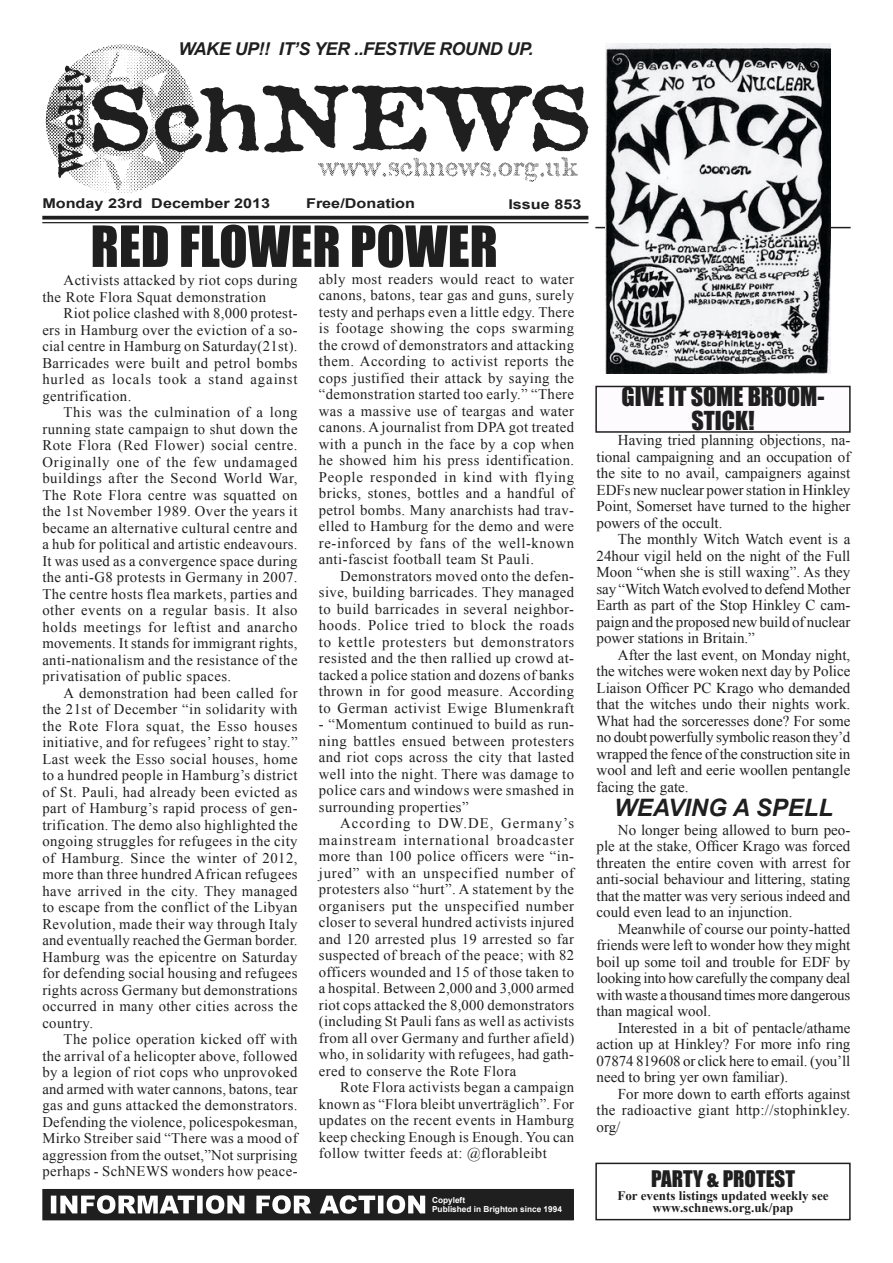
<style>
.page{position:relative;width:893px;height:1263px;background:#fff}
.page>*{position:absolute;margin:0;border:0;box-sizing:border-box;transform-origin:0 0}
.t1{font:52.5px "Impact";color:#201f20}
.t2{font:24px/24px "Impact";color:#201f20;text-align:center}
.t3{font:italic 700 24px "Arial";color:#201f20}
.t4{font:21px "Impact";color:#201f20}
.t5{font:italic 700 17.7px "Arial";letter-spacing:-.02em;color:#201f20}
.t6{font:15px/16.5px "Times New Roman";color:#201f20;text-align:justify}
.t7{font:14.7px/16.5px "Times New Roman";letter-spacing:.03em;color:#201f20;text-align:justify}
.t8{font:700 13.5px "Arial";color:#201f20;scale:1.2 1}
.t9{font:700 13.05px/12.6px "Times New Roman";color:#201f20;text-align:center}
.t10{font:700 8.25px/9.3px "Arial";color:#fff}
.s1{font-style:inherit}
</style>
<div class="page">
<svg style="left:42px;top:216px;width:546px;height:4px;background:#393839"></svg>
<hr style="left:42px;top:222px;width:546px;height:1px;background:#201f20">
<img style="left:45px;top:44px;width:544px;height:149px">
<div style="left:43px;top:1190px;width:530px;height:30px;background:#201f20"></div>
<div style="left:42px;top:1189px;width:532px;height:31px;border:2px solid #201f20"></div>
<svg style="left:51px;top:1195px;width:374px;height:19px"></svg>
<svg style="left:595px;top:226px;width:256px;height:995px"></svg>
<div style="left:596px;top:386px;width:253px;height:46px;background:#fdfbfe"></div>
<div style="left:595px;top:386px;width:255px;height:47px;border:2px solid #201f20"></div>
<img style="left:605px;top:44px;width:225px;height:329px">
<p class="t5" style="left:178px;top:39px;width:356px">WAKE UP!! ITíS YER ..FESTIVE ROUND UP.</p>
<p class="t8" style="left:42px;top:196px;width:191px">Monday 23rd December 2013</p>
<p class="t8" style="left:306px;top:196px;width:92px">Free/Donation</p>
<p class="t8" style="left:508px;top:196px;width:62px">Issue 853</p>
<h1 class="t1" style="left:91px;top:214px;width:409px">RED FLOWER POWER</h1>
<p class="t7" style="left:42px;top:272px;width:257px;text-indent:21px">Activists attacked by riot cops during the Rote Flora Squat demonstration</p>
<p class="t7" style="left:42px;top:305px;width:257px;text-indent:21px">Riot police clashed with 8,000 protest&shy;ers in Hamburg over the eviction of a so&shy;cial centre in Hamburg on Saturday(21st).<br>Barricades were built and petrol bombs hurled as locals took a stand against gentrification.</p>
<p class="t7" style="left:42px;top:404px;width:257px;text-indent:21px">This was the culmination of a long running state campaign to shut down the Rote Flora (Red Flower) social centre.<br>Originally one of the few undamaged buildings after the Second World War, The Rote Flora centre was squatted on the 1st November 1989. Over the years it became an alternative cultural centre and a hub for political and artistic endeavours.<br>It was used as a convergence space during the anti-G8 protests in Germany in 2007.<br>The centre hosts flea markets, parties and other events on a regular basis. It also holds meetings for leftist and anarcho movements. It stands for immigrant rights, anti-nationalism and the resistance of the privatisation of public spaces.</p>
<p class="t7" style="left:42px;top:685px;width:257px;text-indent:21px">A demonstration had been called for the 21st of December ìin solidarity with the Rote Flora squat, the Esso houses initiative, and for refugeesí right to stay.î Last week the Esso social houses, home to a hundred people in Hamburgís district of St. Pauli, had already been evicted as part of Hamburgís rapid process of gen&shy;trification. The demo also highlighted the ongoing struggles for refugees in the city of Hamburg. Since the winter of 2012, more than three hundred African refugees have arrived in the city. They managed to escape from the conflict of the Libyan Revolution, made their way through Italy and eventually reached the German border.<br>Hamburg was the epicentre on Saturday for defending social housing and refugees rights across Germany but demonstrations occurred in many other cities across the country.</p>
<p class="t7" style="left:42px;top:1031px;width:257px;text-indent:21px">The police operation kicked off with the arrival of a helicopter above, followed by a legion of riot cops who unprovoked and armed with water cannons, batons, tear gas and guns attacked the demonstrators.<br>Defending the violence, policespokesman, Mirko Streiber said ìThere was a mood of aggression from the outset,îNot surprising perhaps - SchNEWS wonders how peace-</p>
<p class="t7" style="left:319px;top:271px;width:257px">ably most readers would react to water canons, batons, tear gas and guns, surely testy and perhaps even a little edgy. There is footage showing the cops swarming the crowd of demonstrators and attacking them. According to activist reports the cops justified their attack by saying the ìdemonstration started too early.î ìThere was a massive use of teargas and water canons. A journalist from DPA got treated with a punch in the face by a cop when he showed him his press identification.<br>People responded in kind with flying bricks, stones, bottles and a handful of petrol bombs. Many anarchists had trav&shy;elled to Hamburg for the demo and were re-inforced by fans of the well-known anti-fascist football team St Pauli.</p>
<p class="t7" style="left:319px;top:568px;width:257px;text-indent:21px">Demonstrators moved onto the defen&shy;sive, building barricades. They managed to build barricades in several neighbor&shy;hoods. Police tried to block the roads to kettle protesters but demonstrators resisted and the then rallied up crowd at&shy;tacked a police station and dozens of banks thrown in for good measure. According to German activist Ewige Blumenkraft</p>
<p class="t7" style="left:319px;top:716px;width:257px">- ìMomentum continued to build as run&shy;ning battles ensued between protesters and riot cops across the city that lasted well into the night. There was damage to police cars and windows were smashed in surrounding propertiesî</p>
<p class="t7" style="left:319px;top:815px;width:257px;text-indent:21px">According to DW.DE, Germanyís mainstream international broadcaster more than 100 police officers were ìin&shy;juredî with an unspecified number of protesters also ìhurtî. A statement by the organisers put the unspecified number closer to several hundred activists injured and 120 arrested plus 19 arrested so far suspected of breach of the peace; with 82 officers wounded and 15 of those taken to a hospital. Between 2,000 and 3,000 armed riot cops attacked the 8,000 demonstrators (including St Pauli fans as well as activists from all over Germany and further afield) who, in solidarity with refugees, had gath&shy;ered to conserve the Rote Flora</p>
<p class="t7" style="left:319px;top:1079px;width:257px;text-indent:21px">Rote Flora activists began a campaign known as ìFlora bleibt unvertr‰glichî. For updates on the recent events in Hamburg keep checking Enough is Enough. You can follow twitter feeds at: @florableibt</p>
<p class="t10" style="left:432px;top:1195px;width:131px">Copyleft<br>Published in Brighton since 1994</p>
<h2 class="t2" style="left:621px;top:385px;width:204px">GIVE IT SOME BROOM-<br>STICK!</h2>
<p class="t6" style="left:596px;top:432px;width:255px;text-indent:21px">Having tried planning objections, na&shy;tional campaigning and an occupation of the site to no avail, campaigners against EDFs new nuclear power station in Hinkley Point, Somerset have turned to the higher powers of the occult.</p>
<p class="t6" style="left:596px;top:531px;width:255px;text-indent:21px">The monthly Witch Watch event is a 24hour vigil held on the night of the Full Moon ìwhen she is still waxingî. As they say ìWitch Watch evolved to defend Mother Earth as part of the Stop Hinkley C cam&shy;paign and the proposed new build of nuclear power stations in Britain.î</p>
<p class="t6" style="left:596px;top:646px;width:255px;text-indent:21px">After the last event, on Monday night, the witches were woken next day by Police Liaison Of<span class="s1">fi</span>cer PC Krago who demanded that the witches undo their nights work.<br>What had the sorceresses done? For some no doubt powerfully symbolic reason theyíd wrapped the fence of the construction site in wool and left and eerie woollen pentangle facing the gate.</p>
<h2 class="t3" style="left:614px;top:794px;width:221px">WEAVING A SPELL</h2>
<p class="t6" style="left:596px;top:821px;width:255px;text-indent:21px">No longer being allowed to burn peo&shy;ple at the stake, Of<span class="s1">fi</span>cer Krago was forced threaten the entire coven with arrest for anti-social behaviour and littering, stating that the matter was very serious indeed and could even lead to an injunction.</p>
<p class="t6" style="left:596px;top:920px;width:255px;text-indent:21px">Meanwhile of course our pointy-hatted friends were left to wonder how they might boil up some toil and trouble for EDF by looking into how carefully the company deal with waste a thousand times more dangerous than magical wool.</p>
<p class="t6" style="left:596px;top:1019px;width:255px;text-indent:21px">Interested in a bit of pentacle/athame action up at Hinkley? For more info ring 07874 819608 or click here to email. (youíll need to bring yer own familiar).</p>
<p class="t6" style="left:596px;top:1085px;width:255px;text-indent:21px">For more down to earth efforts against the radioactive giant http://stophinkley. org/</p>
<h3 class="t4" style="left:651px;top:1166px;width:145px">PARTY &amp; PROTEST</h3>
<p class="t9" style="left:617px;top:1189px;width:213px">For events listings updated weekly see www.schnews.org.uk/pap</p>
</div>
